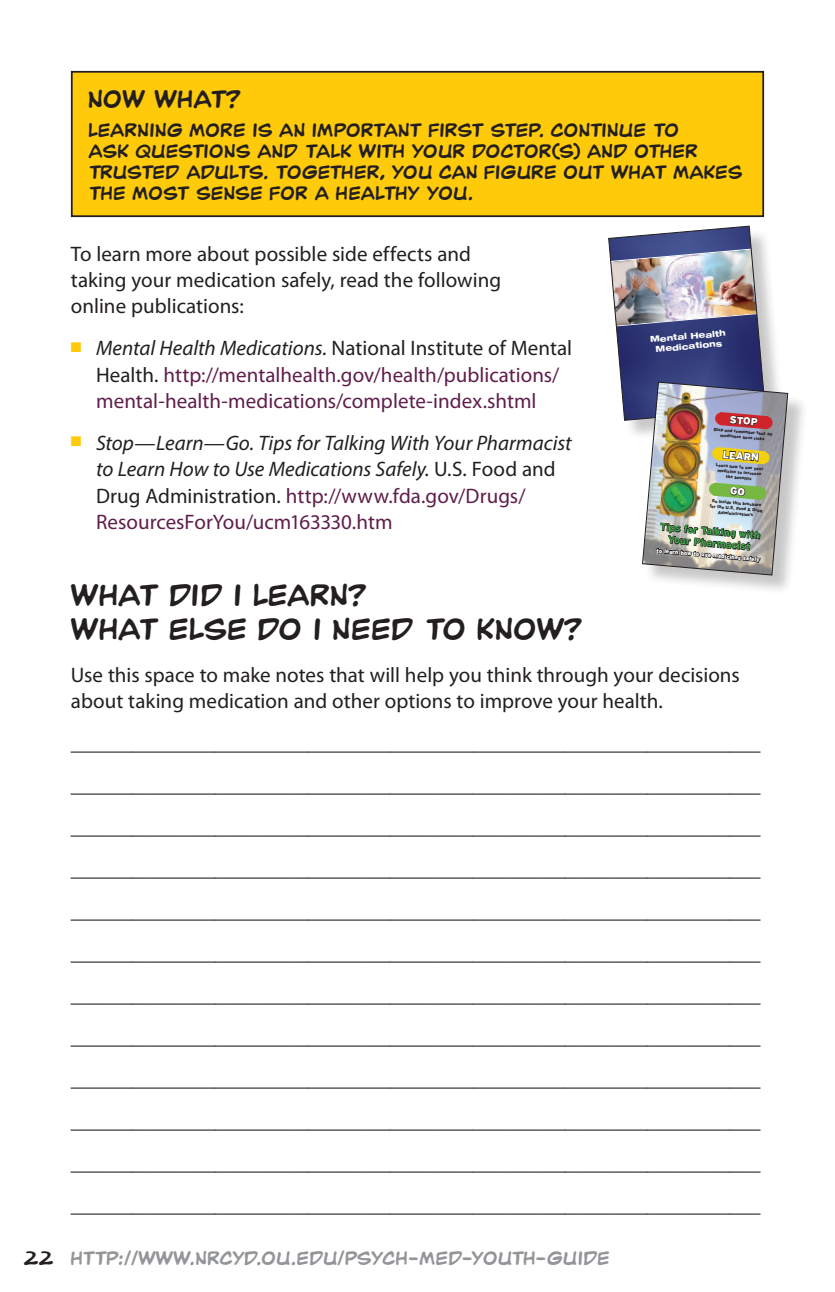
<style>
.page{position:relative;width:835px;height:1292px;background:#fff}
.page>*{position:absolute;margin:0;border:0;box-sizing:border-box;transform-origin:0 0}
.t1{font:27.65px/33.2px "Comic Plain";color:#231f20}
.box_title{font:22.75px "Comic Plain";letter-spacing:-.005em;color:#231f20}
.body_text{font:21px/26.2px "Myriad Pro";color:#231f20}
.t2{font:italic 21px/26.2px "Myriad Pro";color:#231f20}
.t3{font:21px/26.2px "Myriad Pro";color:#5f1e4b;text-align:center}
.box_text{font:17.5px/21px "Comic Plain";letter-spacing:.015em;color:#231f20}
.t4{font:17.5px "Comic Plain";letter-spacing:-.015em;color:#939598}
.t5{font:900 10.33px "Interstate";color:#fff}
.t6{font:700 9.97px/11.9px "Interstate";color:#40ae49;text-align:center}
.t7{font:800 expanded 8.22px/10px "Helvetica Neue";color:#fff;text-align:center}
.t8{font:900 5.95px "Interstate";color:#fff}
.t9{font:900 4.38px/5.2px "Interstate";color:#231f20;text-align:center}
.s1{font-style:italic;color:#231f20}
.s2{color:#231f20}
.s3{font-style:normal}
.s4{font-style:normal;color:#5f1e4b}
</style>
<div class="page">
<div style="left:72px;top:72px;width:691px;height:144px;background:#feca0a"></div>
<div style="left:71px;top:71px;width:693px;height:146px;border:2px solid #231f20"></div>
<div style="left:644px;top:384px;width:164px;height:211px;background:#231f20;opacity:.25"></div>
<img style="left:608px;top:225px;width:180px;height:351px">
<p class="box_title" style="left:88px;top:85px;width:155px">NOW WHAT?</p>
<p class="box_text" style="left:88px;top:119px;width:655px">LEARNING MORE IS AN IMPORTANT FIRST STEP. CONTINUE TO<br>ASK QUESTIONS AND TALK WITH YOUR DOCTOR(S) AND OTHER TRUSTED ADULTS. TOGETHER, YOU CAN FIGURE OUT WHAT MAKES THE MOST SENSE FOR A HEALTHY YOU.</p>
<p class="body_text" style="left:71px;top:240px;width:432px">To learn more about possible side effects and taking your medication safely, read the following online publications:</p>
<p class="t3" style="left:71px;top:335px;width:503px"><sup>■</sup> <span class="s1">Mental Health Medications.</span> <span class="s2">National Institute of Mental<br>Health.</span> http://mentalhealth.gov/health/publications/ mental-health-medications/complete-index.shtml</p>
<p class="t2" style="left:96px;top:429px;width:477px;text-indent:-25px"><sup>■</sup> Stop—Learn—Go. Tips for Talking With Your Pharmacist to Learn How to Use Medications Safely. <span class="s3">U.S. Food and Drug Administration.</span> <span class="s4">http://www.fda.gov/Drugs/ ResourcesForYou/ucm163330.htm</span></p>
<p class="t7" style="left:650px;top:334px;width:77px;rotate:-5deg">Mental Health<br>Medications</p>
<p class="t5" style="left:730px;top:414px;width:29px;rotate:5deg">STOP</p>
<p class="t5" style="left:723px;top:448px;width:38px;rotate:5deg">LEARN</p>
<p class="t9" style="left:713px;top:426px;width:61px;rotate:5deg">Stop and remember that all medicines have risks</p>
<p class="t9" style="left:716px;top:462px;width:49px;rotate:5deg">Learn how to use your medicine to increase the benefi ts</p>
<p class="t9" style="left:710px;top:498px;width:54px;rotate:5deg">Go inside this brochure for the U.S. Food &amp; Drug<br>Administration’s</p>
<p class="t6" style="left:661px;top:520px;width:102px;rotate:5deg">Tips for Talking with<br>Your Pharmacist</p>
<p class="t8" style="left:657px;top:547px;width:105px;rotate:5deg">to learn how to use medicines safely</p>
<p class="t1" style="left:71px;top:578px;width:514px">WHAT DID I LEARN?<br>WHAT ELSE DO I NEED TO KNOW?</p>
<p class="body_text" style="left:71px;top:661px;width:670px">Use this space to make notes that will help you think through your decisions about taking medication and other options to improve your health.</p>
<p class="body_text" style="left:71px;top:729px;width:691px">___________________________________________________________________</p>
<p class="body_text" style="left:71px;top:771px;width:691px">___________________________________________________________________</p>
<p class="body_text" style="left:71px;top:813px;width:691px">___________________________________________________________________</p>
<p class="body_text" style="left:71px;top:855px;width:691px">___________________________________________________________________</p>
<p class="body_text" style="left:71px;top:897px;width:691px">___________________________________________________________________</p>
<p class="body_text" style="left:71px;top:939px;width:691px">___________________________________________________________________</p>
<p class="body_text" style="left:71px;top:981px;width:691px">___________________________________________________________________</p>
<p class="body_text" style="left:71px;top:1023px;width:691px">___________________________________________________________________</p>
<p class="body_text" style="left:71px;top:1065px;width:691px">___________________________________________________________________</p>
<p class="body_text" style="left:71px;top:1107px;width:691px">___________________________________________________________________</p>
<p class="body_text" style="left:71px;top:1149px;width:691px">___________________________________________________________________</p>
<p class="body_text" style="left:71px;top:1191px;width:691px">___________________________________________________________________</p>
<p class="t4" style="left:24px;top:1247px;width:587px"><span class="s2">22</span> HTTP://WWW.NRCYD.OU.EDU/PSYCH-MED-YOUTH-GUIDE</p>
</div>
